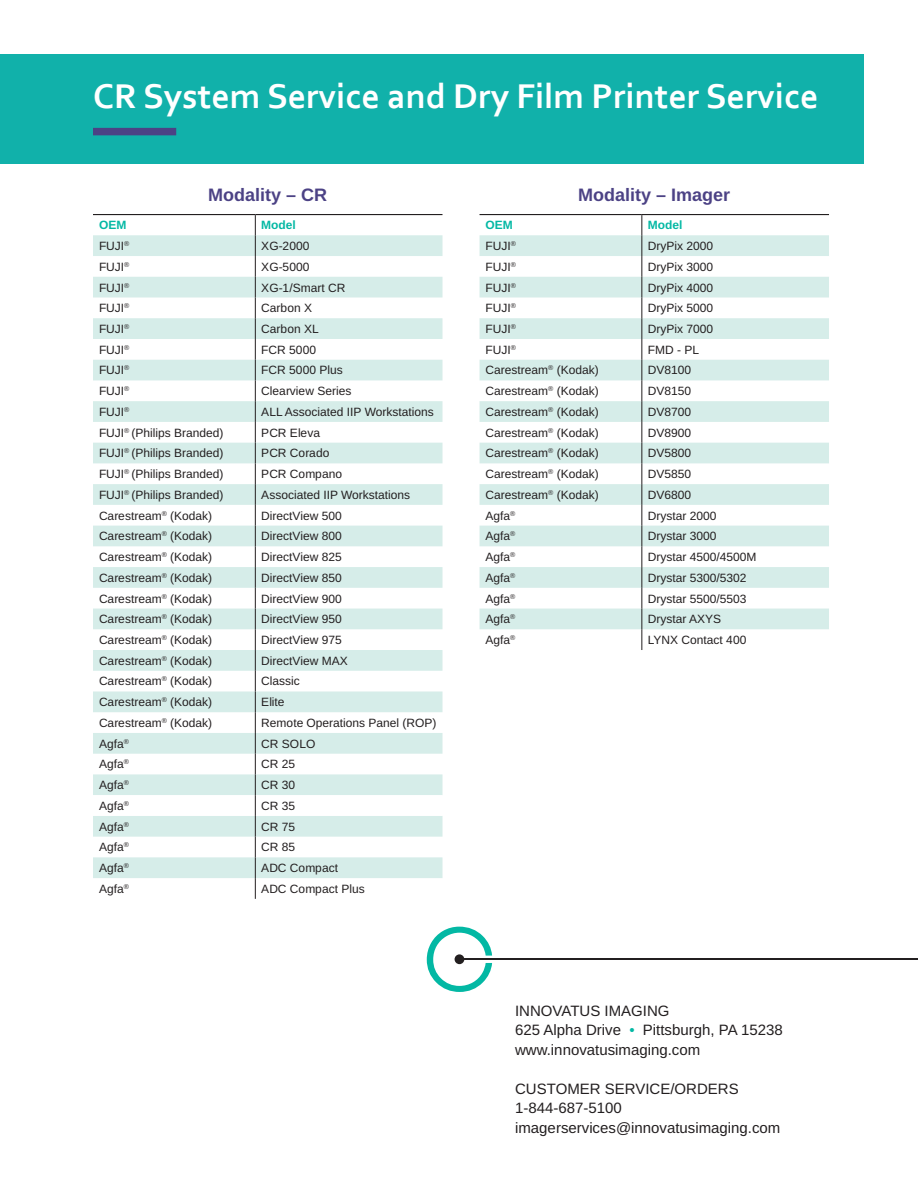
<style>
.page{position:relative;width:918px;height:1188px;background:#fff}
.page>*{position:absolute;margin:0;border:0;box-sizing:border-box;transform-origin:0 0}
.t1{font:700 36px "Corbel";color:#fff}
.t2{font:700 18px "Liberation Sans";color:#4c4285}
.t3{font:15px "Liberation Sans";color:#231f20}
.t4{font:12px "Liberation Sans";color:#231f20}
.t5{font:700 12px "Liberation Sans";color:#03b8a4}
.s1{color:#03b8a4}
</style>
<div class="page">
<svg style="left:427px;top:927px;width:65px;height:65px"></svg>
<hr style="left:460px;top:958px;width:458px;height:2px;background:#231f20">
<div style="left:455px;top:954px;width:9px;height:10px;background:#231f20;border-radius:50%"></div>
<div style="left:0;top:54px;width:864px;height:109px;background:#11b1aa"></div>
<div style="left:93px;top:128px;width:83px;height:7px;background:#4c4285"></div>
<svg style="left:93px;top:215px;width:349px;height:684px"></svg>
<hr style="left:93px;top:214px;width:162px;height:1px;background:#231f20">
<hr style="left:255px;top:214px;width:187px;height:1px;background:#231f20">
<svg style="left:480px;top:235px;width:349px;height:394px;fill:#d6ede9"></svg>
<svg style="left:642px;top:215px;width:1px;height:435px"></svg>
<hr style="left:480px;top:214px;width:162px;height:1px;background:#231f20">
<hr style="left:642px;top:214px;width:187px;height:1px;background:#231f20">
<p class="t1" style="left:93px;top:74px;width:727px">CR System Service and Dry Film Printer Service</p>
<p class="t2" style="left:208px;top:182px;width:121px">Modality – CR</p>
<p class="t5" style="left:99px;top:217px;width:29px">OEM</p>
<p class="t5" style="left:261px;top:217px;width:36px">Model</p>
<p class="t4" style="left:99px;top:238px;width:32px">FUJI<sup>®</sup></p>
<p class="t4" style="left:261px;top:238px;width:50px">XG-2000</p>
<p class="t4" style="left:99px;top:259px;width:32px">FUJI<sup>®</sup></p>
<p class="t4" style="left:261px;top:259px;width:50px">XG-5000</p>
<p class="t4" style="left:99px;top:280px;width:32px">FUJI<sup>®</sup></p>
<p class="t4" style="left:261px;top:280px;width:86px">XG-1/Smart CR</p>
<p class="t4" style="left:99px;top:300px;width:32px">FUJI<sup>®</sup></p>
<p class="t4" style="left:261px;top:300px;width:52px">Carbon X</p>
<p class="t4" style="left:99px;top:321px;width:32px">FUJI<sup>®</sup></p>
<p class="t4" style="left:261px;top:321px;width:59px">Carbon XL</p>
<p class="t4" style="left:99px;top:342px;width:32px">FUJI<sup>®</sup></p>
<p class="t4" style="left:261px;top:342px;width:56px">FCR 5000</p>
<p class="t4" style="left:99px;top:363px;width:32px">FUJI<sup>®</sup></p>
<p class="t4" style="left:261px;top:363px;width:83px">FCR 5000 Plus</p>
<p class="t4" style="left:99px;top:383px;width:32px">FUJI<sup>®</sup></p>
<p class="t4" style="left:261px;top:383px;width:92px">Clearview Series</p>
<p class="t4" style="left:99px;top:404px;width:32px">FUJI<sup>®</sup></p>
<p class="t4" style="left:261px;top:404px;width:174px">ALL Associated IIP Workstations</p>
<p class="t4" style="left:99px;top:425px;width:126px">FUJI<sup>®</sup> (Philips Branded)</p>
<p class="t4" style="left:261px;top:425px;width:60px">PCR Eleva</p>
<p class="t4" style="left:99px;top:446px;width:126px">FUJI<sup>®</sup> (Philips Branded)</p>
<p class="t4" style="left:261px;top:446px;width:70px">PCR Corado</p>
<p class="t4" style="left:99px;top:466px;width:126px">FUJI<sup>®</sup> (Philips Branded)</p>
<p class="t4" style="left:261px;top:466px;width:82px">PCR Compano</p>
<p class="t4" style="left:99px;top:487px;width:126px">FUJI<sup>®</sup> (Philips Branded)</p>
<p class="t4" style="left:261px;top:487px;width:150px">Associated IIP Workstations</p>
<p class="t4" style="left:99px;top:508px;width:115px">Carestream<sup>®</sup> (Kodak)</p>
<p class="t4" style="left:261px;top:508px;width:82px">DirectView 500</p>
<p class="t4" style="left:99px;top:529px;width:115px">Carestream<sup>®</sup> (Kodak)</p>
<p class="t4" style="left:261px;top:529px;width:82px">DirectView 800</p>
<p class="t4" style="left:99px;top:549px;width:115px">Carestream<sup>®</sup> (Kodak)</p>
<p class="t4" style="left:261px;top:549px;width:82px">DirectView 825</p>
<p class="t4" style="left:99px;top:570px;width:115px">Carestream<sup>®</sup> (Kodak)</p>
<p class="t4" style="left:261px;top:570px;width:82px">DirectView 850</p>
<p class="t4" style="left:99px;top:591px;width:115px">Carestream<sup>®</sup> (Kodak)</p>
<p class="t4" style="left:261px;top:591px;width:82px">DirectView 900</p>
<p class="t4" style="left:99px;top:612px;width:115px">Carestream<sup>®</sup> (Kodak)</p>
<p class="t4" style="left:261px;top:612px;width:82px">DirectView 950</p>
<p class="t4" style="left:99px;top:632px;width:115px">Carestream<sup>®</sup> (Kodak)</p>
<p class="t4" style="left:261px;top:632px;width:82px">DirectView 975</p>
<p class="t4" style="left:99px;top:653px;width:115px">Carestream<sup>®</sup> (Kodak)</p>
<p class="t4" style="left:261px;top:653px;width:88px">DirectView MAX</p>
<p class="t4" style="left:99px;top:674px;width:115px">Carestream<sup>®</sup> (Kodak)</p>
<p class="t4" style="left:261px;top:674px;width:40px">Classic</p>
<p class="t4" style="left:99px;top:694px;width:115px">Carestream<sup>®</sup> (Kodak)</p>
<p class="t4" style="left:261px;top:694px;width:25px">Elite</p>
<p class="t4" style="left:99px;top:715px;width:115px">Carestream<sup>®</sup> (Kodak)</p>
<p class="t4" style="left:261px;top:715px;width:177px">Remote Operations Panel (ROP)</p>
<p class="t4" style="left:99px;top:736px;width:31px">Agfa<sup>®</sup></p>
<p class="t4" style="left:261px;top:736px;width:56px">CR SOLO</p>
<p class="t4" style="left:99px;top:757px;width:31px">Agfa<sup>®</sup></p>
<p class="t4" style="left:261px;top:757px;width:36px">CR 25</p>
<p class="t4" style="left:99px;top:777px;width:31px">Agfa<sup>®</sup></p>
<p class="t4" style="left:261px;top:777px;width:36px">CR 30</p>
<p class="t4" style="left:99px;top:798px;width:31px">Agfa<sup>®</sup></p>
<p class="t4" style="left:261px;top:798px;width:36px">CR 35</p>
<p class="t4" style="left:99px;top:819px;width:31px">Agfa<sup>®</sup></p>
<p class="t4" style="left:261px;top:819px;width:36px">CR 75</p>
<p class="t4" style="left:99px;top:840px;width:31px">Agfa<sup>®</sup></p>
<p class="t4" style="left:261px;top:840px;width:36px">CR 85</p>
<p class="t4" style="left:99px;top:860px;width:31px">Agfa<sup>®</sup></p>
<p class="t4" style="left:261px;top:860px;width:78px">ADC Compact</p>
<p class="t4" style="left:99px;top:881px;width:31px">Agfa<sup>®</sup></p>
<p class="t4" style="left:261px;top:881px;width:105px">ADC Compact Plus</p>
<p class="t2" style="left:578px;top:182px;width:154px">Modality – Imager</p>
<p class="t5" style="left:486px;top:217px;width:29px">OEM</p>
<p class="t5" style="left:648px;top:217px;width:36px">Model</p>
<p class="t4" style="left:486px;top:238px;width:32px">FUJI<sup>®</sup></p>
<p class="t4" style="left:648px;top:238px;width:67px">DryPix 2000</p>
<p class="t4" style="left:486px;top:259px;width:32px">FUJI<sup>®</sup></p>
<p class="t4" style="left:648px;top:259px;width:67px">DryPix 3000</p>
<p class="t4" style="left:486px;top:280px;width:32px">FUJI<sup>®</sup></p>
<p class="t4" style="left:648px;top:280px;width:67px">DryPix 4000</p>
<p class="t4" style="left:486px;top:300px;width:32px">FUJI<sup>®</sup></p>
<p class="t4" style="left:648px;top:300px;width:67px">DryPix 5000</p>
<p class="t4" style="left:486px;top:321px;width:32px">FUJI<sup>®</sup></p>
<p class="t4" style="left:648px;top:321px;width:67px">DryPix 7000</p>
<p class="t4" style="left:486px;top:342px;width:32px">FUJI<sup>®</sup></p>
<p class="t4" style="left:648px;top:342px;width:53px">FMD - PL</p>
<p class="t4" style="left:486px;top:363px;width:115px">Carestream<sup>®</sup> (Kodak)</p>
<p class="t4" style="left:648px;top:363px;width:45px">DV8100</p>
<p class="t4" style="left:486px;top:383px;width:115px">Carestream<sup>®</sup> (Kodak)</p>
<p class="t4" style="left:648px;top:383px;width:45px">DV8150</p>
<p class="t4" style="left:486px;top:404px;width:115px">Carestream<sup>®</sup> (Kodak)</p>
<p class="t4" style="left:648px;top:404px;width:45px">DV8700</p>
<p class="t4" style="left:486px;top:425px;width:115px">Carestream<sup>®</sup> (Kodak)</p>
<p class="t4" style="left:648px;top:425px;width:45px">DV8900</p>
<p class="t4" style="left:486px;top:446px;width:115px">Carestream<sup>®</sup> (Kodak)</p>
<p class="t4" style="left:648px;top:446px;width:45px">DV5800</p>
<p class="t4" style="left:486px;top:466px;width:115px">Carestream<sup>®</sup> (Kodak)</p>
<p class="t4" style="left:648px;top:466px;width:45px">DV5850</p>
<p class="t4" style="left:486px;top:487px;width:115px">Carestream<sup>®</sup> (Kodak)</p>
<p class="t4" style="left:648px;top:487px;width:45px">DV6800</p>
<p class="t4" style="left:486px;top:508px;width:31px">Agfa<sup>®</sup></p>
<p class="t4" style="left:648px;top:508px;width:70px">Drystar 2000</p>
<p class="t4" style="left:486px;top:529px;width:31px">Agfa<sup>®</sup></p>
<p class="t4" style="left:648px;top:529px;width:70px">Drystar 3000</p>
<p class="t4" style="left:486px;top:549px;width:31px">Agfa<sup>®</sup></p>
<p class="t4" style="left:648px;top:549px;width:110px">Drystar 4500/4500M</p>
<p class="t4" style="left:486px;top:570px;width:31px">Agfa<sup>®</sup></p>
<p class="t4" style="left:648px;top:570px;width:100px">Drystar 5300/5302</p>
<p class="t4" style="left:486px;top:591px;width:31px">Agfa<sup>®</sup></p>
<p class="t4" style="left:648px;top:591px;width:100px">Drystar 5500/5503</p>
<p class="t4" style="left:486px;top:612px;width:31px">Agfa<sup>®</sup></p>
<p class="t4" style="left:648px;top:612px;width:75px">Drystar AXYS</p>
<p class="t4" style="left:486px;top:632px;width:31px">Agfa<sup>®</sup></p>
<p class="t4" style="left:648px;top:632px;width:100px">LYNX Contact 400</p>
<p class="t3" style="left:515px;top:1001px;width:156px">INNOVATUS IMAGING</p>
<p class="t3" style="left:515px;top:1020px;width:269px">625 Alpha Drive <span class="s1">•</span> Pittsburgh, PA 15238</p>
<p class="t3" style="left:515px;top:1040px;width:187px">www.innovatusimaging.com</p>
<p class="t3" style="left:515px;top:1079px;width:225px">CUSTOMER SERVICE/ORDERS</p>
<p class="t3" style="left:515px;top:1098px;width:108px">1-844-687-5100</p>
<p class="t3" style="left:515px;top:1118px;width:267px">imagerservices@innovatusimaging.com</p>
</div>
